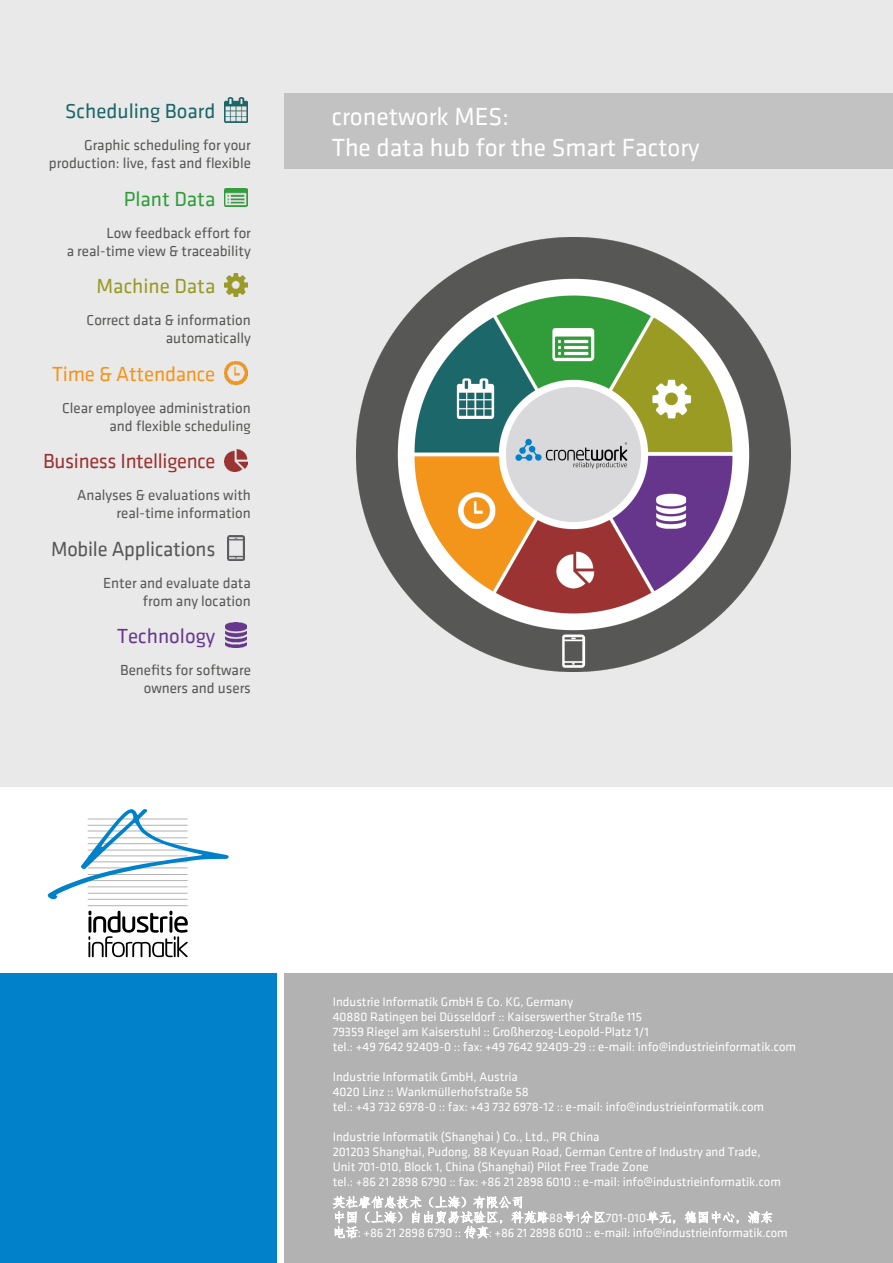
<style>
.page{position:relative;width:893px;height:1263px;background:#fff}
.page>*{position:absolute;margin:0;border:0;box-sizing:border-box;transform-origin:0 0}
.t1{font:25.5px/30.6px "Klavika";color:#fff}
.t2{font:21px "Klavika";letter-spacing:-.015em;color:#9a3331}
.t3{font:21px "Klavika";color:#575756}
.t4{font:21px "Klavika";color:#1a676a}
.t5{font:21px "Klavika";color:#f4951b}
.t6{font:21px "Klavika";color:#989a23}
.t7{font:21px "Klavika";color:#67378d}
.t8{font:21px "Klavika";color:#309d3b}
.t9{font:15px/18px "Klavika";color:#575756;text-align:right}
.t10{font:12.75px/15px "Klavika";color:#fff}
.s1{font-family:"Fang Song"}
</style>
<div class="page">
<div style="left:0;top:0;width:893px;height:787px;background:#e9e9e9"></div>
<div style="left:0;top:974px;width:276px;height:289px;background:#0081c9"></div>
<div style="left:285px;top:974px;width:608px;height:289px;background:#b3b2b2"></div>
<hr style="left:88px;top:899px;width:99px;height:1px;background:#b3b2b2">
<hr style="left:88px;top:905px;width:99px;height:1px;background:#b3b2b2">
<svg style="left:88px;top:911px;width:100px;height:46px"></svg>
<svg style="left:48px;top:809px;width:181px;height:90px"></svg>
<img style="left:225px;top:98px;width:23px;height:25px">
<img style="left:225px;top:189px;width:23px;height:18px">
<img style="left:225px;top:274px;width:23px;height:23px">
<img style="left:225px;top:361px;width:23px;height:23px">
<img style="left:225px;top:449px;width:23px;height:22px">
<img style="left:227px;top:535px;width:18px;height:25px">
<img style="left:225px;top:623px;width:22px;height:25px">
<div style="left:285px;top:94px;width:608px;height:75px;background:#c2c2c2"></div>
<img style="left:357px;top:237px;width:433px;height:434px">
<svg style="left:563px;top:1211px;width:43px;height:13px"></svg>
<svg style="left:646px;top:1211px;width:30px;height:13px"></svg>
<svg style="left:684px;top:1211px;width:55px;height:13px"></svg>
<svg style="left:748px;top:1211px;width:25px;height:13px"></svg>
<svg style="left:332px;top:1195px;width:217px;height:44px"></svg>
<h2 class="t4" style="left:65px;top:98px;width:152px">Scheduling Board</h2>
<p class="t9" style="left:49px;top:136px;width:203px">Graphic scheduling for your production: live, fast and flexible</p>
<h2 class="t8" style="left:124px;top:185px;width:93px">Plant Data</h2>
<p class="t9" style="left:67px;top:223px;width:186px">Low feedback effort for<br>a real-time view &amp; traceability</p>
<h2 class="t6" style="left:97px;top:272px;width:120px">Machine Data</h2>
<p class="t9" style="left:87px;top:311px;width:166px">Correct data &amp; information automatically</p>
<h2 class="t5" style="left:52px;top:360px;width:165px">Time &amp; Attendance</h2>
<p class="t9" style="left:62px;top:398px;width:190px">Clear employee administration and flexible scheduling</p>
<h2 class="t2" style="left:43px;top:447px;width:174px">Business I ntelligence</h2>
<p class="t9" style="left:77px;top:486px;width:175px">Analyses &amp; evaluations with real-time information</p>
<h2 class="t3" style="left:51px;top:535px;width:166px">Mobile Applications</h2>
<p class="t9" style="left:103px;top:573px;width:149px">Enter and evaluate data from any location</p>
<h2 class="t7" style="left:117px;top:622px;width:100px">Technology</h2>
<p class="t9" style="left:120px;top:661px;width:132px">Benefits for software owners and users</p>
<h1 class="t1" style="left:332px;top:101px;width:370px">cronetwork MES:<br>The data hub for the Smart Factory</h1>
<p class="t10" style="left:333px;top:994px;width:465px">I ndustrie I nformatik GmbH &amp; Co. KG, Germany<br>40880 Ratingen bei Düsseldorf :: Kaiserswerther Straße 115<br>79359 Riegel am Kaiserstuhl :: Großherzog-Leopold-Platz 1/1<br>tel.: +49 7642 92409-0 :: fax: +49 7642 92409-29 :: e-mail: info@industrieinformatik.com</p>
<p class="t10" style="left:333px;top:1069px;width:433px">I ndustrie I nformatik GmbH, Austria<br>4020 Linz :: Wankmüllerhofstraße 58<br>tel.: +43 732 6978-0 :: fax: +43 732 6978-12 :: e-mail: info@industrieinformatik.com</p>
<p class="t10" style="left:333px;top:1128px;width:450px">I ndustrie I nformatik (Shanghai ) Co., Ltd., PR China<br>201203 Shanghai, Pudong, 88 Keyuan Road, German Centre of I ndustry and Trade, Unit 701-010, Block 1, China (Shanghai) Pilot Free Trade Zone<br>tel.: +86 21 2898 6790 :: fax: +86 21 2898 6010 :: e-mail: info@industrieinformatik.com</p>
<p class="t10" style="left:333px;top:1225px;width:456px"><span class="s1">电话</span>: +86 21 2898 6790 :: <span class="s1">传真</span>: +86 21 2898 6010 :: e-mail: info@industrieinformatik.com</p>
</div>
